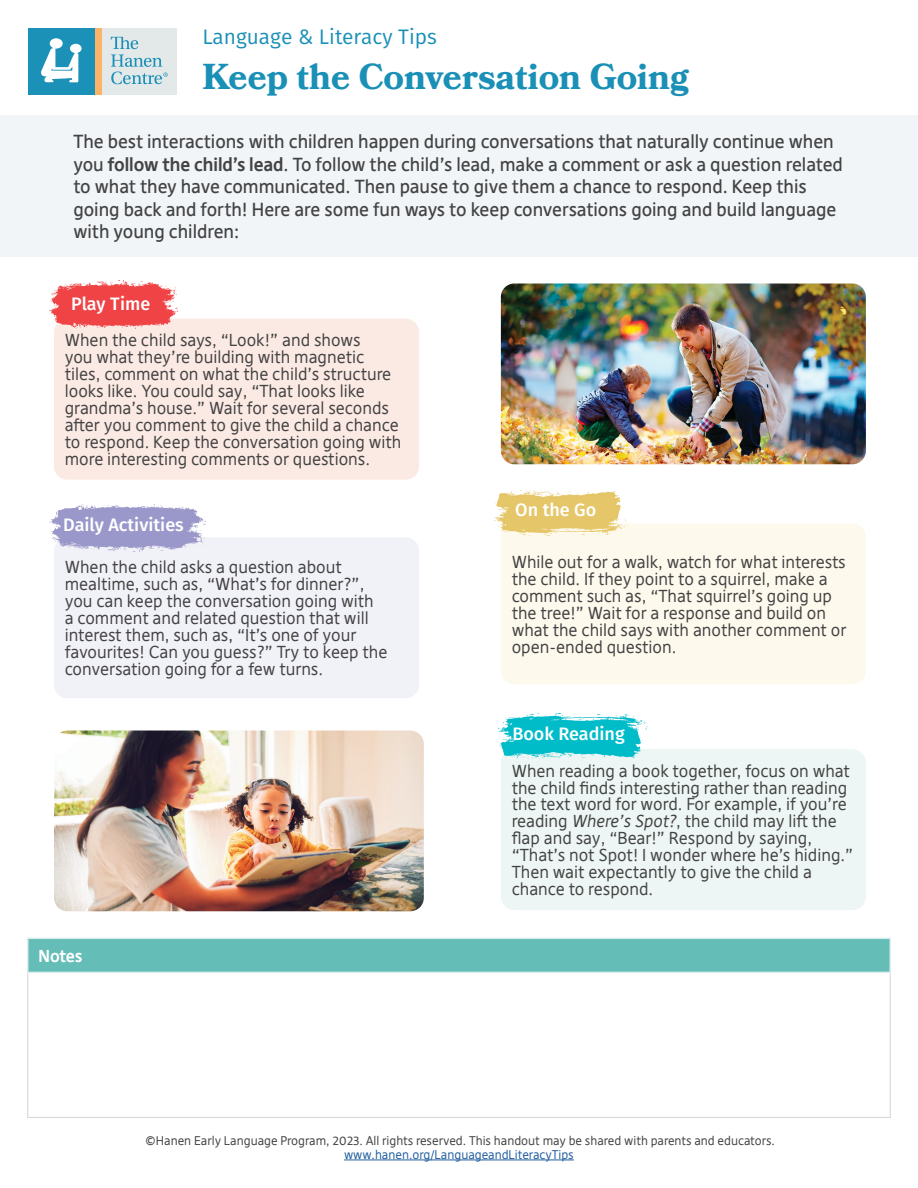
<style>
.page{position:relative;width:918px;height:1188px;background:#fff}
.page>*{position:absolute;margin:0;border:0;box-sizing:border-box;transform-origin:0 0}
.t1{font:700 36px "Bookmania";color:#1a90b7}
.Body_copy{font:21px "Fira Sans";color:#1a90b7}
.Blurb{font:500 18px/22.5px "Deja Rip";color:#434343}
.Body_copy-2{font:500 18px "Fira Sans";color:#fff}
.Tips_text{font:16.5px/17px "Deja Rip";color:#434343}
.t2{font:700 16.5px "Deja Rip";letter-spacing:-.01em;color:#fff}
.t3{font:12px "Deja Rip";color:#434343}
.t4{font:12px "Deja Rip";color:#215e9f}
.s1{font-weight:700}
.s2{font-style:italic}
</style>
<div class="page">
<div style="left:54px;top:537px;width:365px;height:161px;background:#f1f1f8;border-radius:14px"></div>
<hr style="left:344px;top:1160px;width:230px;height:1px;background:#215e9f">
<div style="left:28px;top:938px;width:862px;height:34px;background:#65bdb7"></div>
<hr style="left:27px;top:973px;width:1px;height:144px;background:#d1d3d4">
<hr style="left:890px;top:973px;width:1px;height:144px;background:#d1d3d4">
<hr style="left:27px;top:1117px;width:864px;height:1px;background:#d1d3d4">
<hr style="left:27px;top:938px;width:864px;height:1px;background:#deeeec">
<hr style="left:27px;top:939px;width:1px;height:33px;background:#deeeec">
<hr style="left:890px;top:939px;width:1px;height:33px;background:#deeeec">
<hr style="left:27px;top:972px;width:864px;height:1px;background:#deeeec">
<div style="left:28px;top:28px;width:67px;height:67px;background:#1c91b7"></div>
<svg style="left:41px;top:38px;width:41px;height:45px"></svg>
<div style="left:101px;top:28px;width:76px;height:67px;background:#e3e8e8"></div>
<div style="left:95px;top:28px;width:6px;height:67px;background:#fbb467"></div>
<svg style="left:111px;top:37px;width:57px;height:47px"></svg>
<div style="left:0;top:115px;width:918px;height:141px;background:#f1f5f8"></div>
<div style="left:54px;top:319px;width:365px;height:161px;background:#fbe9e3;border-radius:14px"></div>
<div style="left:501px;top:523px;width:365px;height:161px;background:#fef9ed;border-radius:14px"></div>
<div style="left:501px;top:749px;width:365px;height:161px;background:#edf6f4;border-radius:14px"></div>
<img style="left:54px;top:731px;width:370px;height:180px">
<img style="left:501px;top:284px;width:365px;height:180px">
<img style="left:50px;top:280px;width:128px;height:49px">
<img style="left:50px;top:504px;width:155px;height:47px">
<img style="left:494px;top:490px;width:132px;height:46px">
<img style="left:498px;top:713px;width:149px;height:46px">
<p class="Body_copy" style="left:202px;top:21px;width:236px">Language &amp; Literacy Tips</p>
<p class="t1" style="left:202px;top:56px;width:488px">Keep the Conversation Going</p>
<p class="Blurb" style="left:73px;top:131px;width:771px">The best interactions with children happen during conversations that naturally continue when you <span class="s1">follow the child’s lead</span>. To follow the child’s lead, make a comment or ask a question related to what they have communicated. Then pause to give them a chance to respond. Keep this going back and forth! Here are some fun ways to keep conversations going and build language with young children:</p>
<p class="Body_copy-2" style="left:71px;top:292px;width:81px">Play Time</p>
<p class="Tips_text" style="left:65px;top:332px;width:338px">When the child says, “Look!” and shows<br>you what they’re building with magnetic tiles, comment on what the child’s structure looks like. You could say, “That looks like grandma’s house.” Wait for several seconds after you comment to give the child a chance to respond. Keep the conversation going with more interesting comments or questions.</p>
<p class="Body_copy-2" style="left:63px;top:512px;width:122px">Daily Activities</p>
<p class="Tips_text" style="left:65px;top:559px;width:324px">When the child asks a question about mealtime, such as, “What’s for dinner?”, you can keep the conversation going with<br>a comment and related question that will interest them, such as, “It’s one of your favourites! Can you guess?” Try to keep the conversation going for a few turns.</p>
<p class="t2" style="left:39px;top:945px;width:45px">Notes</p>
<p class="Body_copy-2" style="left:515px;top:497px;width:83px">On the Go</p>
<p class="Tips_text" style="left:512px;top:553px;width:336px">While out for a walk, watch for what interests the child. If they point to a squirrel, make a comment such as, “That squirrel’s going up the tree!” Wait for a response and build on what the child says with another comment or open-ended question.</p>
<p class="Body_copy-2" style="left:512px;top:721px;width:114px">Book Reading</p>
<p class="Tips_text" style="left:512px;top:762px;width:343px">When reading a book together, focus on what the child finds interesting rather than reading the text word for word. For example, if you’re reading <span class="s2">Where’s Spot?</span>, the child may lift the flap and say, “Bear!” Respond by saying, “That’s not Spot! I wonder where he’s hiding.” Then wait expectantly to give the child a chance to respond.</p>
<p class="t3" style="left:145px;top:1133px;width:631px">©Hanen Early Language Program, 2023. All rights reserved. This handout may be shared with parents and educators.</p>
<p class="t4" style="left:344px;top:1148px;width:231px">www.hanen.org/LanguageandLiteracyTips</p>
</div>
